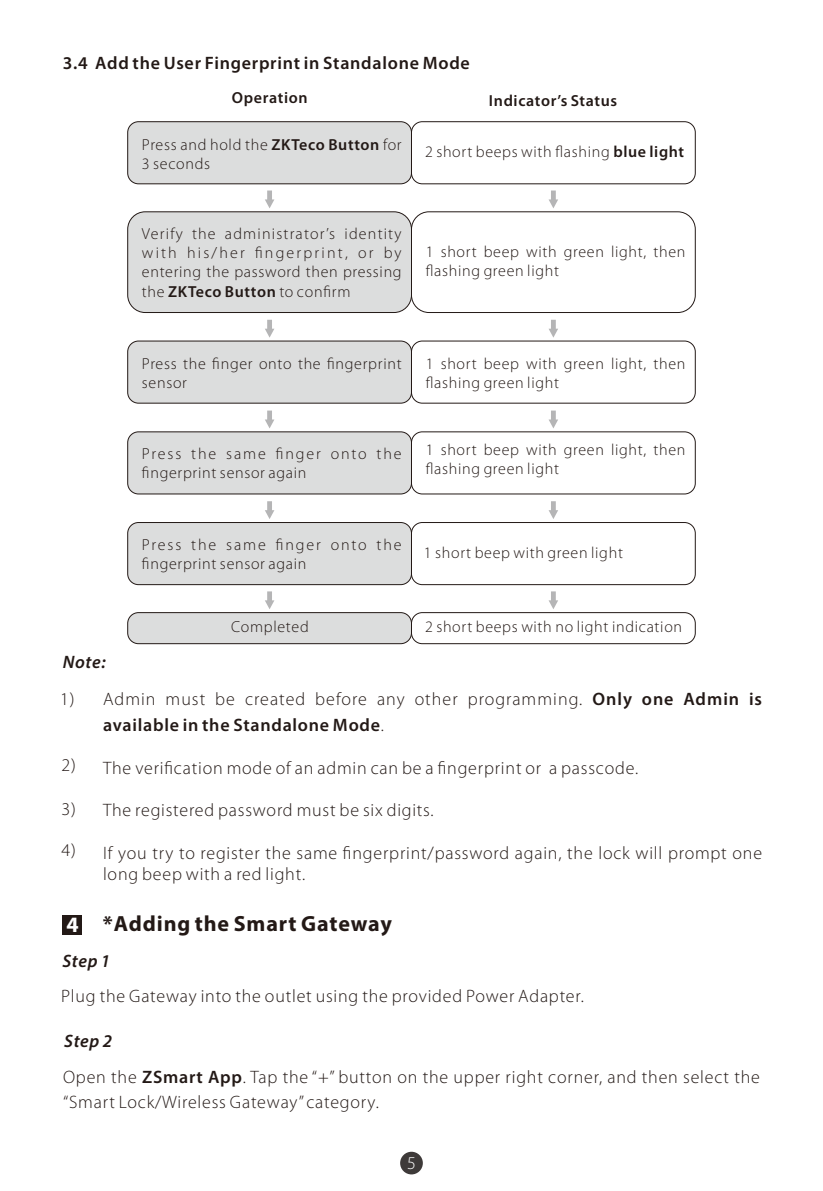
<style>
.page{position:relative;width:823px;height:1191px;background:#fff}
.page>*{position:absolute;margin:0;border:0;box-sizing:border-box;transform-origin:0 0}
.t1{font:700 22px "Myriad Pro";letter-spacing:.04em;color:#231916}
.t2{font:300 18px/36.4px "Myriad Pro";letter-spacing:.045em;color:#231916}
.t3{font:600 18px "Myriad Pro";letter-spacing:.04em;color:#231916}
.t4{font:italic 600 18px "Myriad Pro";color:#231916}
.t5{font:300 18px "Myriad Pro";color:#fff}
.t6{font:300 16px/19px "Myriad Pro";letter-spacing:.045em;color:#231916}
.t7{font:300 16px/19px "Myriad Pro";letter-spacing:.075em;color:#231916}
.t8{font:600 16px "Myriad Pro";letter-spacing:.04em;color:#231916}
.s1{font-weight:600}
.s2{font-weight:600;font-style:italic}
.s3{font-weight:300}
.s4{color:#fff}
</style>
<div class="page">
<div style="left:400px;top:1151px;width:22px;height:23px;background:#3e3a39;border-radius:50%"></div>
<div style="left:411px;top:612px;width:284px;height:32px;border:1px solid #231916;border-radius:11px"></div>
<div style="left:127px;top:612px;width:284px;height:32px;background:#dcdddd;border:1px solid #231916;border-radius:11px"></div>
<div style="left:127px;top:121px;width:284px;height:63px;background:#dcdddd;border:1px solid #231916;border-radius:11px"></div>
<div style="left:411px;top:121px;width:284px;height:63px;border:1px solid #231916;border-radius:11px"></div>
<svg style="left:265px;top:190px;width:9px;height:18px"></svg>
<svg style="left:548px;top:190px;width:10px;height:18px"></svg>
<div style="left:127px;top:341px;width:284px;height:62px;background:#dcdddd;border:1px solid #231916;border-radius:11px"></div>
<div style="left:411px;top:341px;width:284px;height:62px;border:1px solid #231916;border-radius:11px"></div>
<div style="left:127px;top:212px;width:284px;height:101px;background:#dcdddd;border:1px solid #231916;border-radius:17px"></div>
<div style="left:411px;top:212px;width:284px;height:101px;border:1px solid #231916;border-radius:17px"></div>
<svg style="left:265px;top:320px;width:9px;height:18px"></svg>
<svg style="left:549px;top:320px;width:9px;height:18px"></svg>
<svg style="left:265px;top:410px;width:9px;height:18px"></svg>
<svg style="left:548px;top:410px;width:10px;height:18px"></svg>
<div style="left:127px;top:431px;width:284px;height:63px;background:#dcdddd;border:1px solid #231916;border-radius:11px"></div>
<div style="left:411px;top:431px;width:284px;height:63px;border:1px solid #231916;border-radius:11px"></div>
<svg style="left:265px;top:591px;width:9px;height:18px"></svg>
<svg style="left:548px;top:591px;width:10px;height:18px"></svg>
<div style="left:127px;top:522px;width:284px;height:63px;background:#dcdddd;border:1px solid #231916;border-radius:11px"></div>
<div style="left:411px;top:522px;width:284px;height:63px;border:1px solid #231916;border-radius:11px"></div>
<svg style="left:265px;top:501px;width:9px;height:18px"></svg>
<svg style="left:548px;top:501px;width:10px;height:18px"></svg>
<div style="left:62px;top:915px;width:19px;height:20px;background:#231916"></div>
<p class="t3" style="left:63px;top:55px;width:408px">3.4 Add the User Fingerprint in Standalone Mode</p>
<p class="t8" style="left:232px;top:91px;width:77px">Operation</p>
<p class="t8" style="left:488px;top:94px;width:130px">Indicator’s Status</p>
<p class="t6" style="left:142px;top:136px;width:261px">Press and hold the <span class="s1">ZKTeco Button</span> for<br>3 seconds</p>
<p class="t6" style="left:425px;top:143px;width:260px">2 short beeps with flashing <span class="s1">blue light</span></p>
<p class="t6" style="left:142px;top:226px;width:261px;text-align:justify">Verify the administrator’s identity with his/her fingerprint, or by entering the password then pressing the <span class="s1">ZKTeco Button</span> to confirm</p>
<p class="t6" style="left:142px;top:355px;width:261px">Press the finger onto the fingerprint sensor</p>
<p class="t7" style="left:142px;top:446px;width:261px">Press the same finger onto the fingerprint sensor again</p>
<p class="t6" style="left:425px;top:243px;width:261px">1 short beep with green light, then flashing green light</p>
<p class="t6" style="left:425px;top:355px;width:261px">1 short beep with green light, then flashing green light</p>
<p class="t6" style="left:425px;top:442px;width:261px">1 short beep with green light, then flashing green light</p>
<p class="t7" style="left:142px;top:536px;width:261px">Press the same finger onto the fingerprint sensor again</p>
<p class="t6" style="left:423px;top:544px;width:200px">1 short beep with green light</p>
<p class="t6" style="left:231px;top:619px;width:79px">Completed</p>
<p class="t6" style="left:425px;top:618px;width:258px">2 short beeps with no light indication</p>
<p class="t2" style="left:103px;top:645px;width:660px;text-indent:-40px"><span class="s2">Note:<br></span>Admin must be created before any other programming. <span class="s1">Only one Admin is</span></p>
<p class="t3" style="left:103px;top:717px;width:282px">available in the Standalone Mode<span class="s3">.</span></p>
<p class="t2" style="left:103px;top:751px;width:536px">The verification mode of an admin can be a fingerprint or a passcode.</p>
<p class="t2" style="left:103px;top:793px;width:332px">The registered password must be six digits.</p>
<p class="t2" style="left:103px;top:843px;width:660px;line-height:21.4px">If you try to register the same fingerprint/password again, the lock will prompt one long beep with a red light.</p>
<p class="t2" style="left:60px;top:682px;width:16px">1)</p>
<p class="t2" style="left:61px;top:748px;width:16px">2)</p>
<p class="t2" style="left:61px;top:792px;width:16px">3)</p>
<p class="t2" style="left:61px;top:833px;width:16px">4)</p>
<h1 class="t1" style="left:66px;top:914px;width:327px"><span class="s4">4</span> *Adding the Smart Gateway</h1>
<p class="t4" style="left:62px;top:953px;width:49px">Step 1</p>
<p class="t2" style="left:61px;top:979px;width:524px">Plug the Gateway into the outlet using the provided Power Adapter.</p>
<p class="t2" style="left:63px;top:1025px;width:697px;line-height:35.4px"><span class="s2">Step 2<br></span>Open the <span class="s1">ZSmart App</span>. Tap the “+” button on the upper right corner, and then select the</p>
<p class="t2" style="left:63px;top:1085px;width:317px">“Smart Lock/Wireless Gateway” category.</p>
<p class="t5" style="left:407px;top:1155px;width:10px">5</p>
</div>
